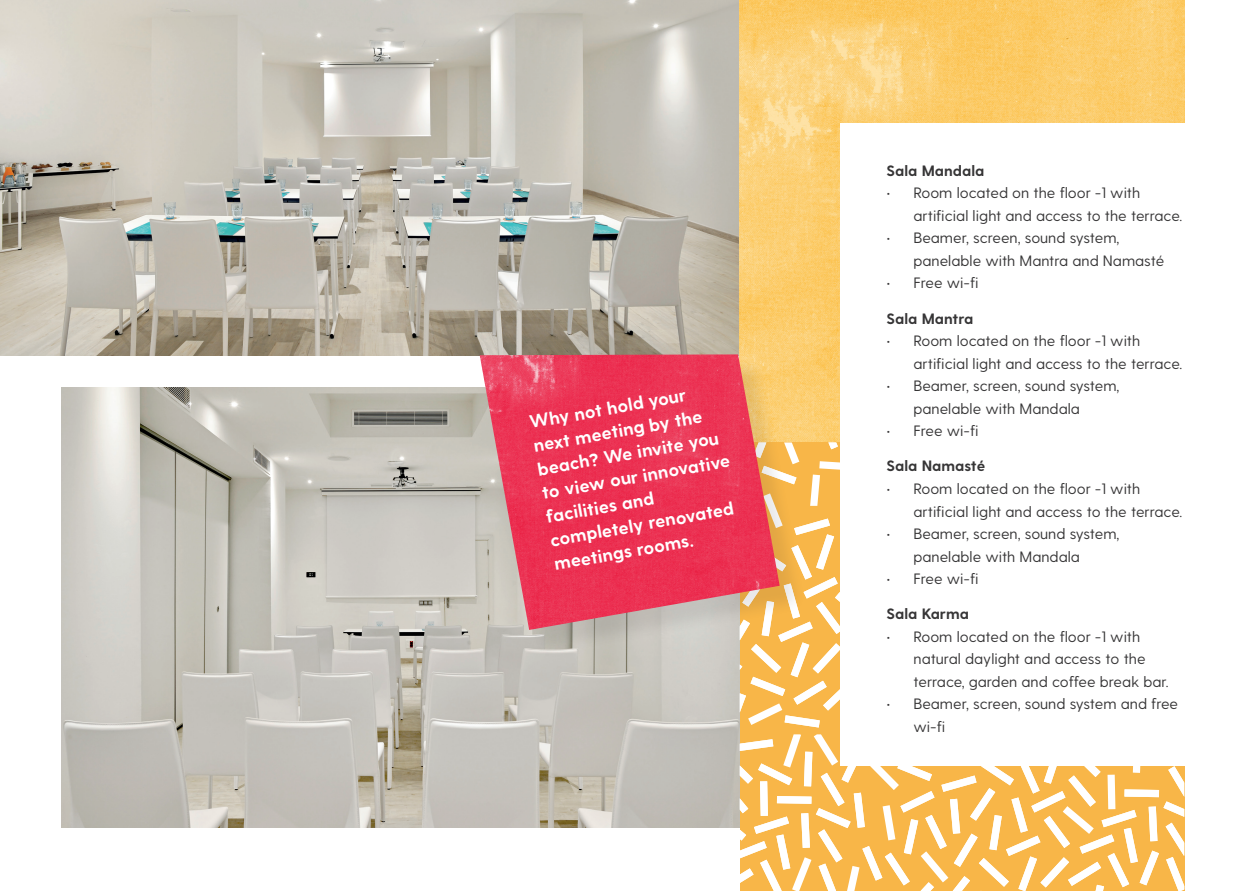
<style>
.page{position:relative;width:1244px;height:891px;background:#fff}
.page>*{position:absolute;margin:0;border:0;box-sizing:border-box;transform-origin:0 0}
.t1{font:700 18px/24px "Greycliff CF";color:#fff}
.t2{font:15px/22.5px "Greycliff CF";color:#363536}
.t3{font:700 15px "Greycliff CF";color:#363536}
</style>
<div class="page">
<img style="left:61px;top:387px;width:678px;height:440px">
<img style="left:0;top:0;width:739px;height:355px">
<img style="left:739px;top:0;width:445px;height:442px">
<svg style="left:739px;top:442px;width:445px;height:449px"></svg>
<div style="left:839px;top:123px;width:366px;height:642px;background:#fff"></div>
<div style="left:484px;top:358px;width:322px;height:299px;background:#231f20;opacity:.1"></div>
<img style="left:480px;top:354px;width:299px;height:276px">
<p class="t1" style="left:527px;top:411px;width:192px;rotate:-10deg">Why not hold your next meeting by the beach? We invite you to view our innovative facilities and completely renovated meetings rooms.</p>
<p class="t3" style="left:886px;top:162px;width:99px">Sala Mandala</p>
<p class="t2" style="left:913px;top:182px;width:270px;text-indent:-27px">• Room located on the floor -1 with artificial light and access to the terrace.</p>
<p class="t2" style="left:913px;top:227px;width:252px;text-indent:-27px">• Beamer, screen, sound system, panelable with Mantra and Namasté</p>
<p class="t2" style="left:886px;top:272px;width:94px">• Free wi-fi</p>
<p class="t3" style="left:886px;top:309px;width:88px">Sala Mantra</p>
<p class="t2" style="left:913px;top:330px;width:270px;text-indent:-27px">• Room located on the floor -1 with artificial light and access to the terrace.</p>
<p class="t2" style="left:913px;top:375px;width:207px;text-indent:-27px">• Beamer, screen, sound system, panelable with Mandala</p>
<p class="t2" style="left:886px;top:420px;width:94px">• Free wi-fi</p>
<p class="t3" style="left:886px;top:457px;width:100px">Sala Namasté</p>
<p class="t2" style="left:913px;top:478px;width:270px;text-indent:-27px">• Room located on the floor -1 with artificial light and access to the terrace.</p>
<p class="t2" style="left:913px;top:523px;width:207px;text-indent:-27px">• Beamer, screen, sound system, panelable with Mandala</p>
<p class="t2" style="left:886px;top:568px;width:94px">• Free wi-fi</p>
<p class="t3" style="left:886px;top:605px;width:84px">Sala Karma</p>
<p class="t2" style="left:913px;top:625px;width:257px;text-indent:-27px">• Room located on the floor -1 with natural daylight and access to the terrace, garden and coffee break bar.</p>
<p class="t2" style="left:913px;top:693px;width:266px;text-indent:-27px">• Beamer, screen, sound system and free wi-fi</p>
</div>
